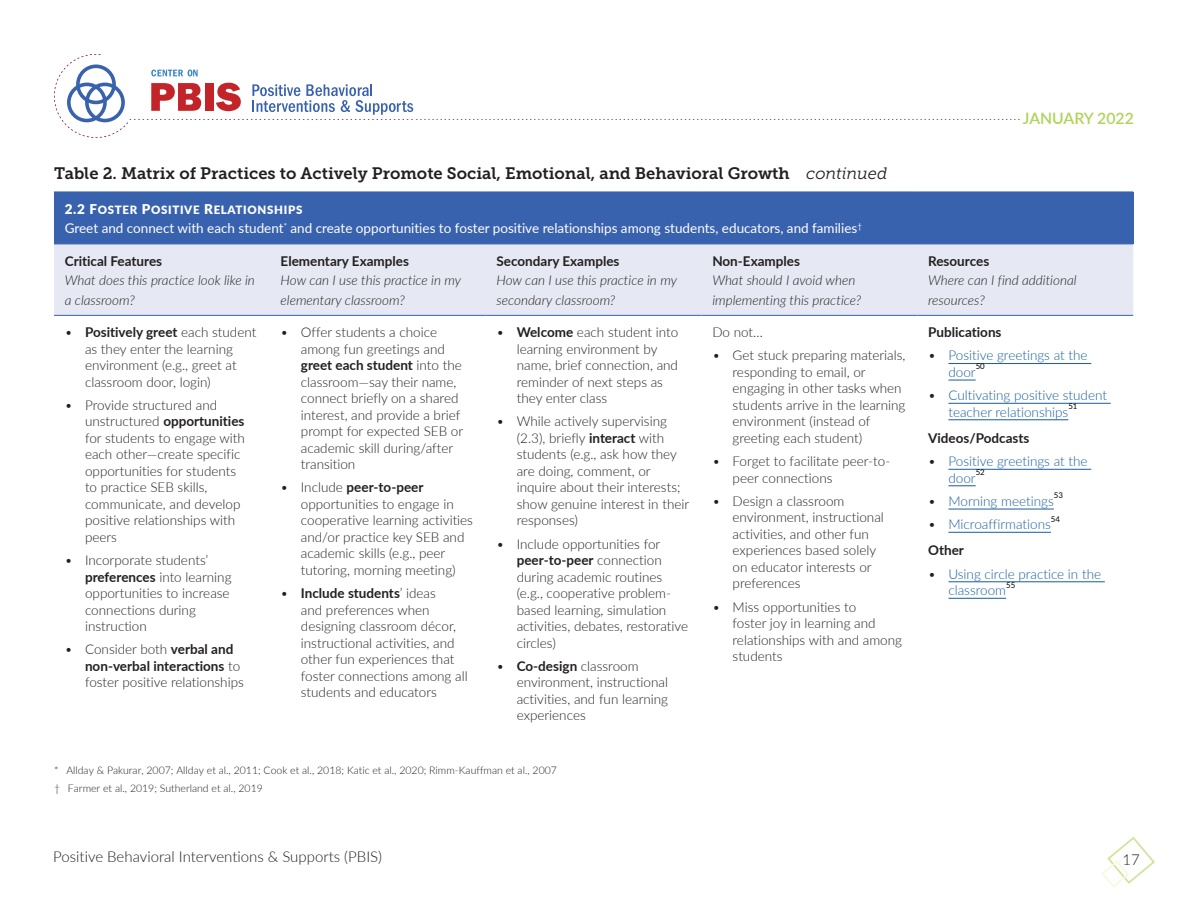
<style>
.page{position:relative;width:1188px;height:918px;background:#fff}
.page>*{position:absolute;margin:0;border:0;box-sizing:border-box;transform-origin:0 0}
.Paragraph_Style_3{font:16.5px "Museo Slab 700";color:#231f20}
.t1{font:600 15.75px "Lato";color:#b0d35b}
.t2{font:300 15px "Lato";color:#231f20}
.Table_copy{font:300 13.5px/16.5px "Lato";color:#231f20}
.Table_copy-2{font:italic 300 13.5px/19.5px "Lato";color:#231f20}
.t3{font:300 13.5px/16.5px "Lato";color:#175d9e}
.Table_Head{font:13.5px "Lato";color:#fff}
.Table_copy-3{font:700 13.5px "Lato";color:#231f20}
.Table_Subhead{font:700 13.5px "Lato";color:#231f20}
.Table_subtitle{font:11.55px "Lato Black SC850";letter-spacing:.06em;color:#fff}
.footnote{font:300 10.5px "Lato";color:#231f20}
.t4{font:7.8px "Lato";color:#000}
.s1{font-family:"Museo Slab 300";font-style:italic}
.s2{font-size:13.5px}
.s3{font-weight:700}
.s4{color:#231f20}
</style>
<div class="page">
<svg style="left:1101px;top:837px;width:54px;height:51px"></svg>
<svg style="left:54px;top:54px;width:966px;height:84px"></svg>
<div style="left:54px;top:192px;width:1079px;height:52px;background:#3962ae"></div>
<div style="left:54px;top:245px;width:1079px;height:70px;background:#e6e8f4"></div>
<hr style="left:54px;top:244px;width:216px;height:1px;background:#3962ae">
<hr style="left:270px;top:244px;width:216px;height:1px;background:#3962ae">
<hr style="left:486px;top:244px;width:216px;height:1px;background:#3962ae">
<hr style="left:702px;top:244px;width:215px;height:1px;background:#3962ae">
<hr style="left:917px;top:244px;width:216px;height:1px;background:#3962ae">
<hr style="left:54px;top:315px;width:216px;height:1px;background:#3962ae">
<hr style="left:270px;top:315px;width:216px;height:1px;background:#3962ae">
<hr style="left:486px;top:315px;width:216px;height:1px;background:#3962ae">
<hr style="left:702px;top:315px;width:215px;height:1px;background:#3962ae">
<hr style="left:917px;top:315px;width:216px;height:1px;background:#3962ae">
<hr style="left:948px;top:363px;width:143px;height:1px;background:#175d9e">
<svg style="left:948px;top:380px;width:28px;height:1px"></svg>
<hr style="left:948px;top:403px;width:163px;height:1px;background:#175d9e">
<hr style="left:948px;top:420px;width:120px;height:1px;background:#175d9e">
<hr style="left:948px;top:469px;width:143px;height:1px;background:#175d9e">
<svg style="left:948px;top:486px;width:28px;height:1px"></svg>
<hr style="left:948px;top:509px;width:106px;height:1px;background:#175d9e">
<hr style="left:948px;top:532px;width:103px;height:1px;background:#175d9e">
<hr style="left:948px;top:582px;width:157px;height:1px;background:#175d9e">
<hr style="left:948px;top:598px;width:58px;height:1px;background:#175d9e">
<p class="Paragraph_Style_3" style="left:54px;top:164px;width:835px">Table 2. Matrix of Practices to Actively Promote Social, Emotional, and Behavioral Growth <span class="s1">continued</span></p>
<p class="Table_subtitle" style="left:65px;top:201px;width:239px"><span class="s2">2.2 F</span>OSTER <span class="s2">P</span>OSITIVE <span class="s2">R</span>ELATIONSHIPS</p>
<p class="Table_Head" style="left:65px;top:219px;width:799px">Greet and connect with each student<sup>*</sup> and create opportunities to foster positive relationships among students, educators, and families<sup>†</sup></p>
<p class="Table_copy-3" style="left:65px;top:251px;width:99px">Critical Features</p>
<p class="Table_copy-2" style="left:65px;top:270px;width:192px">What does this practice look like in a classroom?</p>
<p class="Table_copy-3" style="left:281px;top:251px;width:130px">Elementary Examples</p>
<p class="Table_copy-2" style="left:281px;top:270px;width:182px">How can I use this practice in my elementary classroom?</p>
<p class="Table_copy-3" style="left:496px;top:251px;width:125px">Secondary Examples</p>
<p class="Table_copy-2" style="left:496px;top:270px;width:182px">How can I use this practice in my secondary classroom?</p>
<p class="Table_copy-3" style="left:712px;top:251px;width:89px">Non-Examples</p>
<p class="Table_copy-2" style="left:712px;top:270px;width:151px">What should I avoid when implementing this practice?</p>
<p class="Table_copy" style="left:85px;top:323px;width:173px;text-indent:-20px">• <span class="s3">Positively greet</span> each student as they enter the learning environment (e.g., greet at classroom door, login)</p>
<p class="Table_copy" style="left:85px;top:396px;width:161px;text-indent:-20px">• Provide structured and unstructured <span class="s3">opportunities </span>for students to engage with each other—create specific opportunities for students to practice SEB skills, communicate, and develop positive relationships with peers</p>
<p class="Table_copy" style="left:85px;top:551px;width:148px;text-indent:-20px">• Incorporate students’ <span class="s3">preferences</span> into learning opportunities to increase connections during instruction</p>
<p class="Table_copy" style="left:85px;top:641px;width:160px;text-indent:-20px">• Consider both <span class="s3">verbal and non-verbal interactions</span> to foster positive relationships</p>
<p class="Table_copy" style="left:301px;top:323px;width:164px;text-indent:-20px">• Offer students a choice among fun greetings and <span class="s3">greet each student</span> into the classroom—say their name, connect briefly on a shared interest, and provide a brief prompt for expected SEB or academic skill during/after transition</p>
<p class="Table_copy" style="left:301px;top:479px;width:174px;text-indent:-20px">• Include <span class="s3">peer-to-peer </span>opportunities to engage in cooperative learning activities and/or practice key SEB and academic skills (e.g., peer tutoring, morning meeting)</p>
<p class="Table_copy" style="left:301px;top:584px;width:168px;text-indent:-20px">• <span class="s3">Include students</span>’ ideas<br>and preferences when designing classroom décor, instructional activities, and other fun experiences that foster connections among all students and educators</p>
<p class="Table_copy" style="left:517px;top:323px;width:163px;text-indent:-20px">• <span class="s3">Welcome</span> each student into learning environment by name, brief connection, and reminder of next steps as they enter class</p>
<p class="Table_copy" style="left:517px;top:413px;width:174px;text-indent:-20px">• While actively supervising (2.3), briefly <span class="s3">interact</span> with students (e.g., ask how they are doing, comment, or inquire about their interests; show genuine interest in their responses)</p>
<p class="Table_copy" style="left:517px;top:535px;width:173px;text-indent:-20px">• Include opportunities for <span class="s3">peer-to-peer</span> connection during academic routines (e.g., cooperative problem&shy;based learning, simulation activities, debates, restorative circles)</p>
<p class="Table_copy" style="left:517px;top:657px;width:153px;text-indent:-20px">• <span class="s3">Co-design</span> classroom environment, instructional activities, and fun learning experiences</p>
<p class="footnote" style="left:54px;top:763px;width:505px">* Allday &amp; Pakurar, 2007; Allday et al., 2011; Cook et al., 2018; Katic et al., 2020; Rimm-Kauffman et al., 2007</p>
<p class="footnote" style="left:54px;top:781px;width:210px">† Farmer et al., 2019; Sutherland et al., 2019</p>
<p class="Table_copy" style="left:712px;top:323px;width:52px">Do not…</p>
<p class="Table_copy" style="left:733px;top:347px;width:174px;text-indent:-20px">• Get stuck preparing materials, responding to email, or engaging in other tasks when students arrive in the learning environment (instead of greeting each student)</p>
<p class="Table_copy" style="left:733px;top:452px;width:159px;text-indent:-20px">• Forget to facilitate peer-to&shy;peer connections</p>
<p class="Table_copy" style="left:733px;top:492px;width:153px;text-indent:-20px">• Design a classroom environment, instructional activities, and other fun experiences based solely on educator interests or preferences</p>
<p class="Table_copy" style="left:733px;top:598px;width:171px;text-indent:-20px">• Miss opportunities to<br>foster joy in learning and relationships with and among students</p>
<p class="t1" style="left:1023px;top:107px;width:113px">JANUARY 2022</p>
<p class="Table_copy-3" style="left:928px;top:251px;width:63px">Resources</p>
<p class="Table_copy-2" style="left:928px;top:270px;width:150px">Where can I find additional resources?</p>
<p class="Table_Subhead" style="left:928px;top:322px;width:75px">Publications</p>
<p class="t3" style="left:948px;top:347px;width:141px;text-indent:-20px"><span class="s4">•</span> Positive greetings at the door</p>
<p class="t4" style="left:976px;top:361px;width:11px">50</p>
<p class="t3" style="left:948px;top:386px;width:160px;text-indent:-20px"><span class="s4">•</span> Cultivating positive student teacher relationships</p>
<p class="t4" style="left:1068px;top:401px;width:11px">51</p>
<p class="Table_Subhead" style="left:928px;top:428px;width:103px">Videos/Podcasts</p>
<p class="t3" style="left:948px;top:452px;width:141px;text-indent:-20px"><span class="s4">•</span> Positive greetings at the door</p>
<p class="t4" style="left:976px;top:467px;width:11px">52</p>
<p class="t3" style="left:928px;top:492px;width:127px"><span class="s4">•</span> Morning meetings</p>
<p class="t4" style="left:1054px;top:490px;width:11px">53</p>
<p class="t4" style="left:1051px;top:513px;width:11px">54</p>
<p class="t3" style="left:928px;top:515px;width:124px"><span class="s4">•</span> Microaffirmations</p>
<p class="Table_Subhead" style="left:928px;top:540px;width:37px">Other</p>
<p class="t3" style="left:948px;top:565px;width:154px;text-indent:-20px"><span class="s4">•</span> Using circle practice in the classroom</p>
<p class="t4" style="left:1006px;top:579px;width:11px">55</p>
<p class="t2" style="left:53px;top:846px;width:330px">Positive Behavioral Interventions &amp; Supports (PBIS)</p>
<p class="t2" style="left:1123px;top:849px;width:19px">17</p>
</div>
